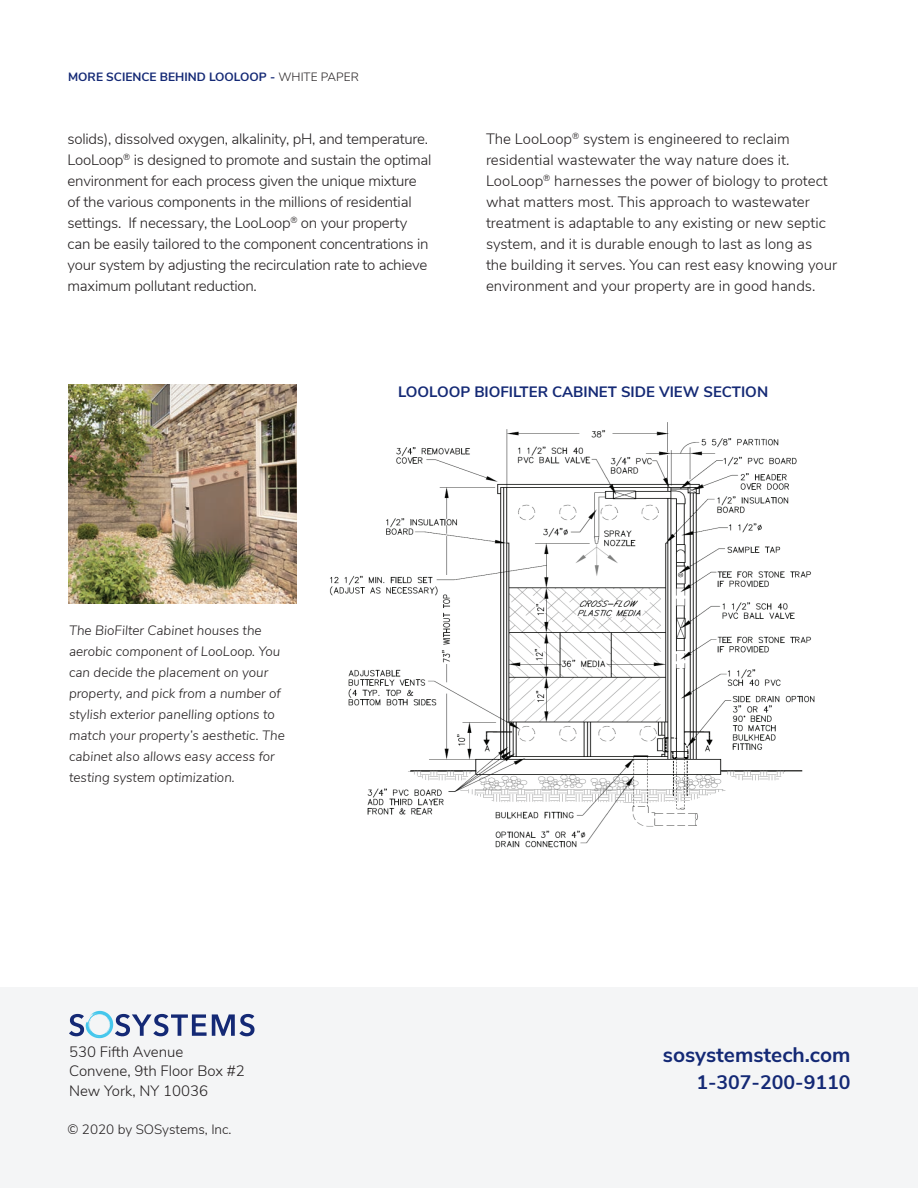
<style>
.page{position:relative;width:918px;height:1188px;background:#fff}
.page>*{position:absolute;margin:0;border:0;box-sizing:border-box;transform-origin:0 0}
.t1{font:700 21px "Nunito Sans";color:#142975}
.t2{font:700 19.5px "Nunito Sans";color:#142975}
.t3{font:300 15px/21px "Nunito Sans";letter-spacing:-.01em;color:#231f20}
.t4{font:700 15px "Nunito Sans";color:#142975}
.t5{font:italic 300 13.5px/21px "Nunito Sans";color:#231f20}
.t6{font:300 13.5px "Nunito Sans";color:#231f20}
.t7{font:700 12px "Nunito Sans";color:#142975}
.s1{font-weight:300;color:#231f20}
</style>
<div class="page">
<div style="left:0;top:987px;width:918px;height:201px;background:#f4f5f6"></div>
<svg style="left:69px;top:1011px;width:186px;height:27px"></svg>
<img style="left:329px;top:422px;width:486px;height:426px">
<img style="left:68px;top:384px;width:228px;height:220px">
<p class="t7" style="left:68px;top:68px;width:292px">MORE SCIENCE BEHIND LOOLOOP - <span class="s1">WHITE PAPER</span></p>
<p class="t3" style="left:67px;top:127px;width:366px">solids), dissolved oxygen, alkalinity, pH, and temperature.<br>LooLoop<sup>®</sup> is designed to promote and sustain the optimal environment for each process given the unique mixture of the various components in the millions of residential settings. If necessary, the LooLoop<sup>®</sup> on your property can be easily tailored to the component concentrations in your system by adjusting the recirculation rate to achieve maximum pollutant reduction.</p>
<p class="t3" style="left:486px;top:127px;width:353px">The LooLoop<sup>®</sup> system is engineered to reclaim residential wastewater the way nature does it.<br>LooLoop<sup>®</sup> harnesses the power of biology to protect what matters most. This approach to wastewater treatment is adaptable to any existing or new septic system, and it is durable enough to last as long as the building it serves. You can rest easy knowing your environment and your property are in good hands.</p>
<p class="t5" style="left:69px;top:619px;width:217px">The BioFilter Cabinet houses the aerobic component of LooLoop. You can decide the placement on your property, and pick from a number of stylish exterior panelling options to match your property’s aesthetic. The cabinet also allows easy access for testing system optimization.</p>
<p class="t3" style="left:69px;top:1041px;width:177px;line-height:19.5px">530 Fifth Avenue<br>Convene, 9th Floor Box #2<br>New York, NY 10036</p>
<p class="t6" style="left:68px;top:1119px;width:166px">© 2020 by SOSystems, Inc.</p>
<p class="t4" style="left:398px;top:381px;width:372px">LOOLOOP BIOFILTER CABINET SIDE VIEW SECTION</p>
<h1 class="t1" style="left:663px;top:1039px;width:189px">sosystemstech.com</h1>
<h2 class="t2" style="left:696px;top:1068px;width:156px">1-307-200-9110</h2>
</div>
